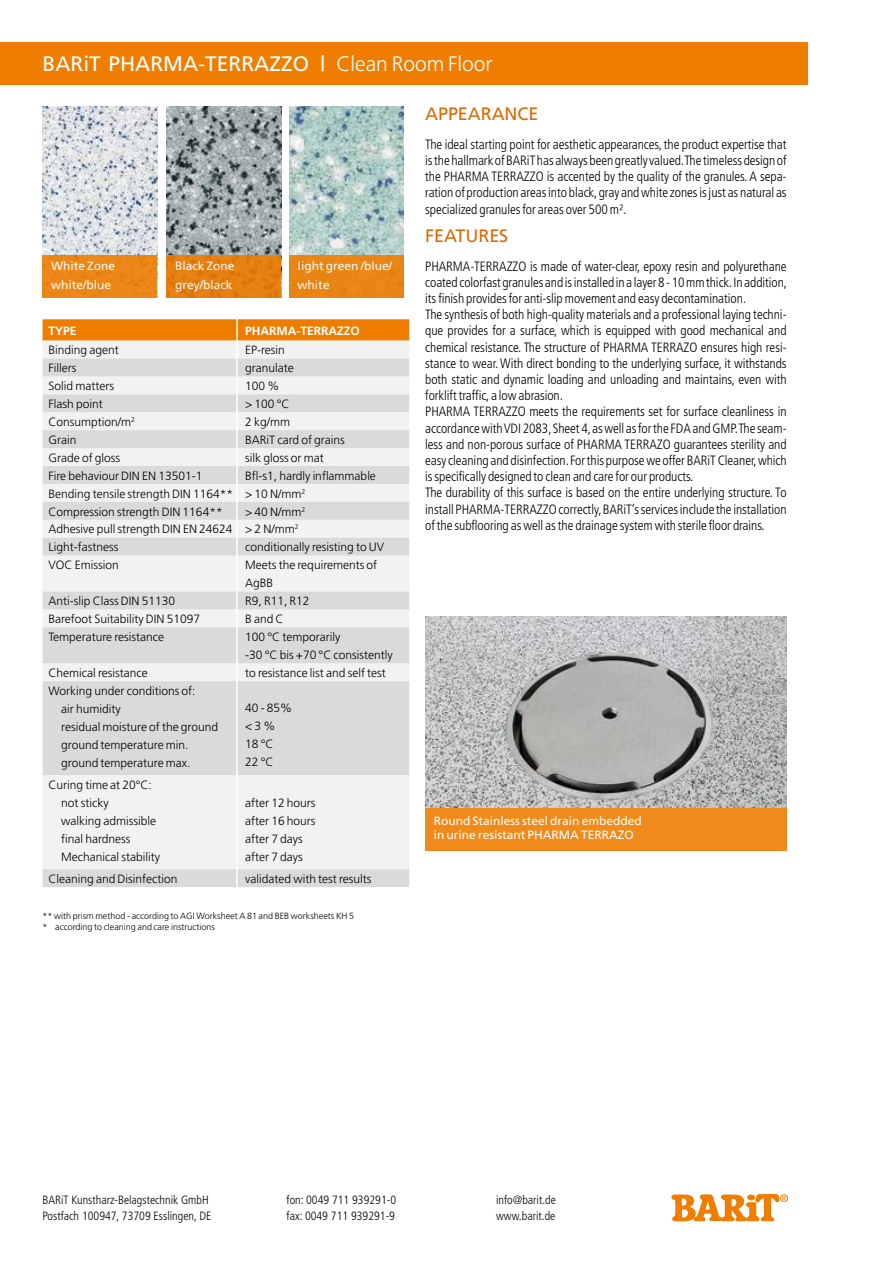
<style>
.page{position:relative;width:893px;height:1263px;background:#fff}
.page>*{position:absolute;margin:0;border:0;box-sizing:border-box;transform-origin:0 0}
.t1{font:21px "Frutiger";color:#fff}
.t2{font:18px "Frutiger";letter-spacing:-.005em;color:#dc6a02}
.t3{font:300 condensed 13.5px/16.2px "Frutiger";letter-spacing:-.005em;color:#000;text-align:justify}
.t4{font:300 12px/18px "Frutiger";color:#000}
.t5{font:300 condensed 12px/16.5px "Frutiger";color:#000}
.t6{font:12px/19.5px "Frutiger";color:#fff}
.t7{font:700 12px "Frutiger";color:#fff}
.t8{font:300 9px/10.8px "Frutiger";color:#000}
.s1{font-weight:300}
</style>
<div class="page">
<img style="left:43px;top:106px;width:114px;height:149px">
<img style="left:289px;top:106px;width:115px;height:149px">
<img style="left:166px;top:106px;width:115px;height:192px">
<img style="left:425px;top:617px;width:362px;height:191px">
<svg style="left:671px;top:1194px;width:117px;height:27px"></svg>
<div style="left:0;top:43px;width:808px;height:42px;background:#ef7d00"></div>
<div style="left:43px;top:255px;width:114px;height:43px;background:#ed8717"></div>
<div style="left:289px;top:255px;width:115px;height:43px;background:#e98514"></div>
<div style="left:167px;top:255px;width:114px;height:43px;background:#e68111"></div>
<div style="left:425px;top:808px;width:362px;height:42px;background:#f08a1a"></div>
<svg style="left:43px;top:319px;width:366px;height:22px;background:#ef810a"></svg>
<div style="left:43px;top:341px;width:366px;height:17px;background:#f2f2f2"></div>
<svg style="left:43px;top:358px;width:366px;height:529px;fill:#dbdbdb"></svg>
<hr style="left:236px;top:317px;width:2px;height:592px;background:#fff">
<h1 class="t1" style="left:43px;top:52px;width:451px">BARiT Pharma-TERRAZZO | <span class="s1">Clean Room Floor</span></h1>
<h2 class="t2" style="left:425px;top:103px;width:115px">APPEARAN CE</h2>
<p class="t3" style="left:425px;top:136px;width:363px">The ideal starting point for aesthetic appearances, the product expertise that is the hallmark of BARiT has always been greatly valued. The timeless design of the PHARMA TERRAZZO is accented by the quality of the granules. A sepa&shy;ration of production areas into black, gray and white zones is just as natural as specialized granules for areas over 500 m².</p>
<h2 class="t2" style="left:425px;top:225px;width:12px">Features</h2>
<p class="t3" style="left:425px;top:258px;width:363px;text-align:left">PHARMA-TERRAZZO is made of water-clear, epoxy resin and polyurethane coated colorfast granules and is installed in a layer 8 - 10 mm thick. In addition, its finish provides for anti-slip movement and easy decontamination.<br>The synthesis of both high-quality materials and a professional laying techni&shy;que provides for a surface, which is equipped with good mechanical and chemical resistance. The structure of PHARMA TERRAZO ensures high resi&shy;stance to wear. With direct bonding to the underlying surface, it withstands both static and dynamic loading and unloading and maintains, even with forklift traffic, a low abrasion.<br>PHARMA TERRAZZO meets the requirements set for surface cleanliness in accordance with VDI 2083, Sheet 4, as well as for the FDA and GMP. The seam&shy;less and non-porous surface of PHARMA TERRAZO guarantees sterility and easy cleaning and disinfection. For this purpose we offer BARiT Cleaner, which is specifically designed to clean and care for our products.<br>The durability of this surface is based on the entire underlying structure. To install PHARMA-TERRAZZO correctly, BARiT’s services include the installation of the subflooring as well as the drainage system with sterile floor drains.</p>
<p class="t6" style="left:51px;top:256px;width:66px">White Zone white/blue</p>
<p class="t6" style="left:298px;top:256px;width:96px">light green /blue/ white</p>
<p class="t6" style="left:175px;top:256px;width:61px">Black Zone grey/black</p>
<p class="t7" style="left:49px;top:323px;width:30px">TYPE</p>
<p class="t7" style="left:245px;top:323px;width:78px">PHARMA-TERRA</p>
<p class="t7" style="left:337px;top:323px;width:24px">ZZO</p>
<p class="t4" style="left:49px;top:341px;width:72px">Binding agent</p>
<p class="t4" style="left:245px;top:341px;width:41px">EP-resin</p>
<p class="t4" style="left:49px;top:359px;width:29px">Fillers</p>
<p class="t4" style="left:245px;top:359px;width:50px">granulate</p>
<p class="t4" style="left:49px;top:377px;width:67px">Solid matters</p>
<p class="t4" style="left:245px;top:377px;width:36px">100 %</p>
<p class="t4" style="left:49px;top:395px;width:56px">Flash point</p>
<p class="t4" style="left:245px;top:395px;width:46px">&gt; 100 °C</p>
<p class="t4" style="left:49px;top:413px;width:88px">Consumption/m<sup>2</sup></p>
<p class="t4" style="left:245px;top:413px;width:46px">2 kg/mm</p>
<p class="t4" style="left:49px;top:431px;width:29px">Grain</p>
<p class="t4" style="left:245px;top:431px;width:101px">BARiT card of grains</p>
<p class="t4" style="left:49px;top:449px;width:73px">Grade of gloss</p>
<p class="t4" style="left:245px;top:449px;width:80px">silk gloss or mat</p>
<p class="t4" style="left:49px;top:466px;width:155px">Fire behaviour DIN EN 13501-1</p>
<p class="t4" style="left:49px;top:467px;width:329px;text-indent:197px">Bfl-s1, hardly inflammable<br>Bending tensile strength DIN 1164** &gt; 10 N/mm<sup>2<br></sup>Compression strength DIN 1164**</p>
<p class="t4" style="left:49px;top:502px;width:258px;text-indent:197px">&gt; 40 N/mm<sup>2<br></sup>Adhesive pull strength DIN EN 24624 &gt; 2 N/mm<sup>2<br></sup>Light-fastness</p>
<p class="t4" style="left:245px;top:538px;width:140px">conditionally resisting to UV</p>
<p class="t4" style="left:49px;top:556px;width:72px">VOC Emission</p>
<p class="t4" style="left:245px;top:556px;width:134px">Meets the requirements of<br>AgBB</p>
<p class="t4" style="left:49px;top:592px;width:128px">Anti-slip Class DIN 51130</p>
<p class="t4" style="left:245px;top:592px;width:66px">R9, R11, R12</p>
<p class="t4" style="left:49px;top:610px;width:153px">Barefoot Suitability DIN 51097</p>
<p class="t4" style="left:245px;top:610px;width:40px">B and C</p>
<p class="t4" style="left:49px;top:628px;width:117px">Temperature resistance</p>
<p class="t4" style="left:245px;top:628px;width:149px">100 °C temporarily<br>-30 °C bis +70 °C consistently</p>
<p class="t4" style="left:49px;top:664px;width:101px">Chemical resistance</p>
<p class="t4" style="left:245px;top:664px;width:142px">to resistance list and self test</p>
<p class="t4" style="left:61px;top:682px;width:158px;text-indent:-13px">Working under conditions of:<br>air humidity<br>residual moisture of the ground ground temperature min. ground temperature max.</p>
<p class="t4" style="left:245px;top:699px;width:49px">40 - 85% &lt; 3 %<br>18 °C<br>22 °C</p>
<p class="t4" style="left:61px;top:776px;width:100px;text-indent:-13px">Curing time at 20°C: not sticky<br>walking admissible final hardness<br>Mechanical stability</p>
<p class="t4" style="left:245px;top:794px;width:72px">after 12 hours after 16 hours after 7 days after 7 days</p>
<p class="t4" style="left:49px;top:870px;width:131px">Cleaning and Disinfection</p>
<p class="t4" style="left:245px;top:870px;width:128px">validated with test results</p>
<p class="t8" style="left:43px;top:910px;width:313px">** with prism method - according to AGI Worksheet A 81 and BEB worksheets KH 5 * according to cleaning and care instructions</p>
<p class="t6" style="left:434px;top:813px;width:210px;line-height:14.4px">Round Stainless steel drain embedded in urine resistant PHARMA TERRAZO</p>
<p class="t5" style="left:43px;top:1191px;width:170px">BARiT Kunstharz-Belagstechnik GmbH<br>Postfach 100947, 73709 Esslingen, DE</p>
<p class="t5" style="left:287px;top:1191px;width:111px">fon: 0049 711 939291-0 fax: 0049 711 939291-9</p>
<p class="t5" style="left:496px;top:1191px;width:61px">info@barit.de www.barit.de</p>
</div>
